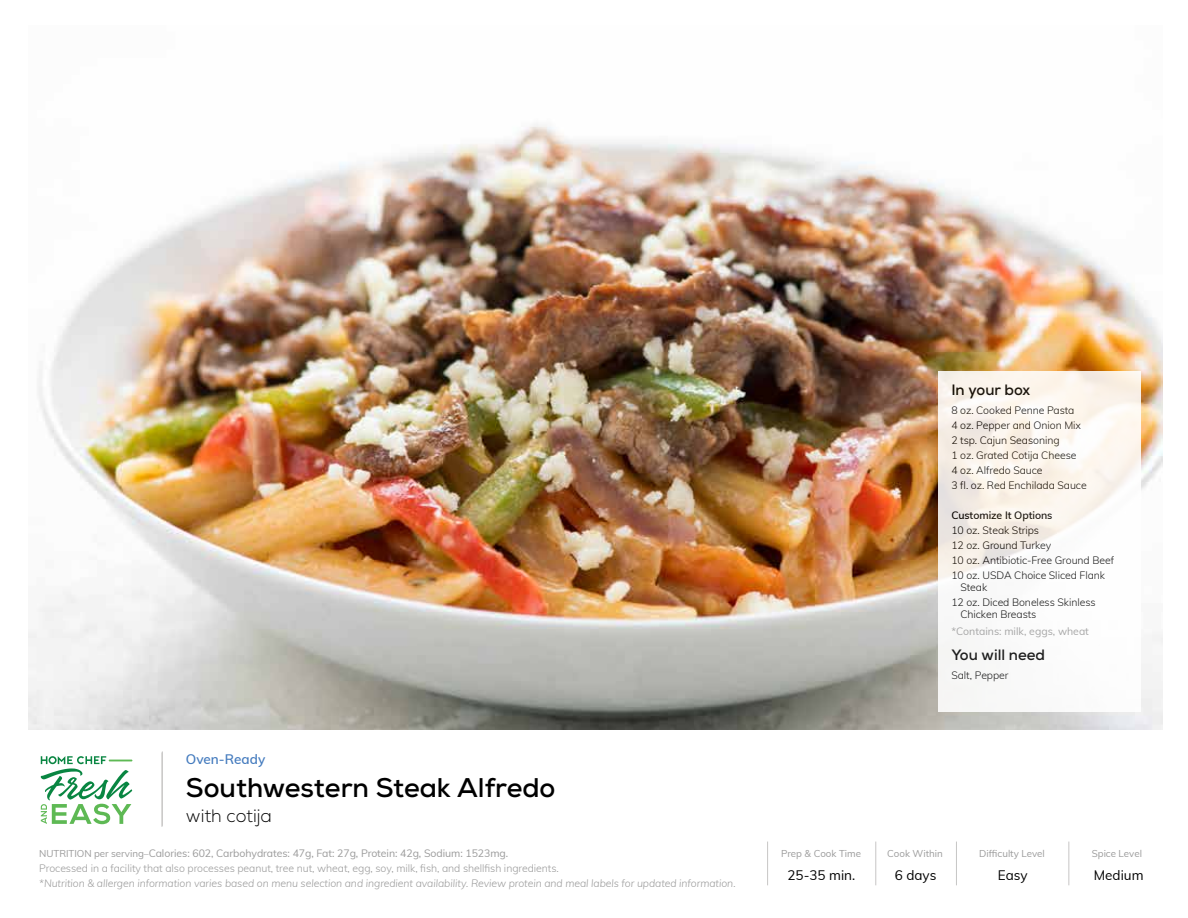
<style>
.page{position:relative;width:1188px;height:918px;background:#fff}
.page>*{position:absolute;margin:0;border:0;box-sizing:border-box;transform-origin:0 0}
.t1{font:700 27px "Nexa";color:#000}
.t2{font:300 18px "Nexa";color:#000}
.t3{font:700 15px "Nexa";color:#000}
.t4{font:13.5px "Muli";color:#000}
.t5{font:600 13.5px "Muli";color:#447bbe}
.t6{font:300 10.5px/15px "Muli";letter-spacing:-.005em;color:#000}
.t7{font:300 10.5px/15px "Muli";letter-spacing:-.005em;color:#9a9a9a}
.t8{font:italic 300 10.5px "Muli";letter-spacing:-.005em;color:#9a9a9a}
.t9{font:10.5px "Muli";color:#9a9a9a}
.t10{font:600 10.5px "Muli";letter-spacing:-.005em;color:#000}
.t11{font:9.75px "Muli";color:#9a9a9a}
.s1{font-weight:400;font-size:9.75px}
.s2{font-weight:400}
</style>
<div class="page">
<img style="left:29px;top:124px;width:1133px;height:606px">
<hr style="left:875px;top:842px;width:1px;height:43px;background:#c7c6c5">
<hr style="left:956px;top:842px;width:1px;height:43px;background:#c7c6c5">
<hr style="left:1068px;top:842px;width:1px;height:43px;background:#c7c6c5">
<hr style="left:767px;top:842px;width:1px;height:43px;background:#c7c6c5">
<hr style="left:162px;top:752px;width:1px;height:75px;background:#c7c6c5">
<svg style="left:938px;top:371px;width:203px;height:340px"></svg>
<hr style="left:162px;top:751px;width:1px;height:75px;background:#c7c6c5">
<svg style="left:41px;top:756px;width:91px;height:68px"></svg>
<p class="t5" style="left:186px;top:749px;width:81px">Oven-Ready</p>
<h1 class="t1" style="left:186px;top:770px;width:371px">Southwestern Steak Alfredo</h1>
<h2 class="t2" style="left:186px;top:805px;width:88px">with cotija</h2>
<p class="t7" style="left:39px;top:845px;width:521px"><span class="s1">NUTRITION per serving–</span><span class="s2">Calories: 602, Carbohydrates: 47g, Fat: 27g, Protein: 42g, Sodium: 1523mg.<br></span>Processed in a facility that also processes peanut, tree nut, wheat, egg, soy, milk, fish, and shellfish ingredients.</p>
<p class="t8" style="left:39px;top:876px;width:698px">*Nutrition &amp; allergen information varies based on menu selection and ingredient availability. Review protein and meal labels for updated information.</p>
<h3 class="t3" style="left:951px;top:380px;width:80px">In your box</h3>
<p class="t6" style="left:951px;top:402px;width:137px">8 oz. Cooked Penne Pasta<br>4 oz. Pepper and Onion Mix<br>2 tsp. Cajun Seasoning<br>1 oz. Grated Cotija Cheese<br>4 oz. Alfredo Sauce<br>3 fl. oz. Red Enchilada Sauce</p>
<p class="t10" style="left:951px;top:507px;width:103px">Customize It Options</p>
<p class="t6" style="left:951px;top:522px;width:164px">10 oz. Steak Strips<br>12 oz. Ground Turkey<br>10 oz. Antibiotic-Free Ground Beef<br>10 oz. USDA Choice Sliced Flank</p>
<p class="t6" style="left:951px;top:579px;width:146px;text-indent:9px">Steak<br>12 oz. Diced Boneless Skinless</p>
<p class="t6" style="left:960px;top:606px;width:78px">Chicken Breasts</p>
<p class="t9" style="left:951px;top:624px;width:139px">*Contains: milk, eggs, wheat</p>
<h3 class="t3" style="left:951px;top:645px;width:95px">You will need</h3>
<p class="t6" style="left:951px;top:667px;width:59px">Salt, Pepper</p>
<p class="t11" style="left:781px;top:847px;width:82px">Prep &amp; Cook Time</p>
<p class="t11" style="left:887px;top:847px;width:57px">Cook Within</p>
<p class="t11" style="left:979px;top:847px;width:67px">Difficulty Level</p>
<p class="t11" style="left:1092px;top:847px;width:52px">Spice Level</p>
<p class="t4" style="left:787px;top:865px;width:69px">25-35 min.</p>
<p class="t4" style="left:895px;top:865px;width:43px">6 days</p>
<p class="t4" style="left:998px;top:865px;width:31px">Easy</p>
<p class="t4" style="left:1094px;top:865px;width:51px">Medium</p>
</div>
